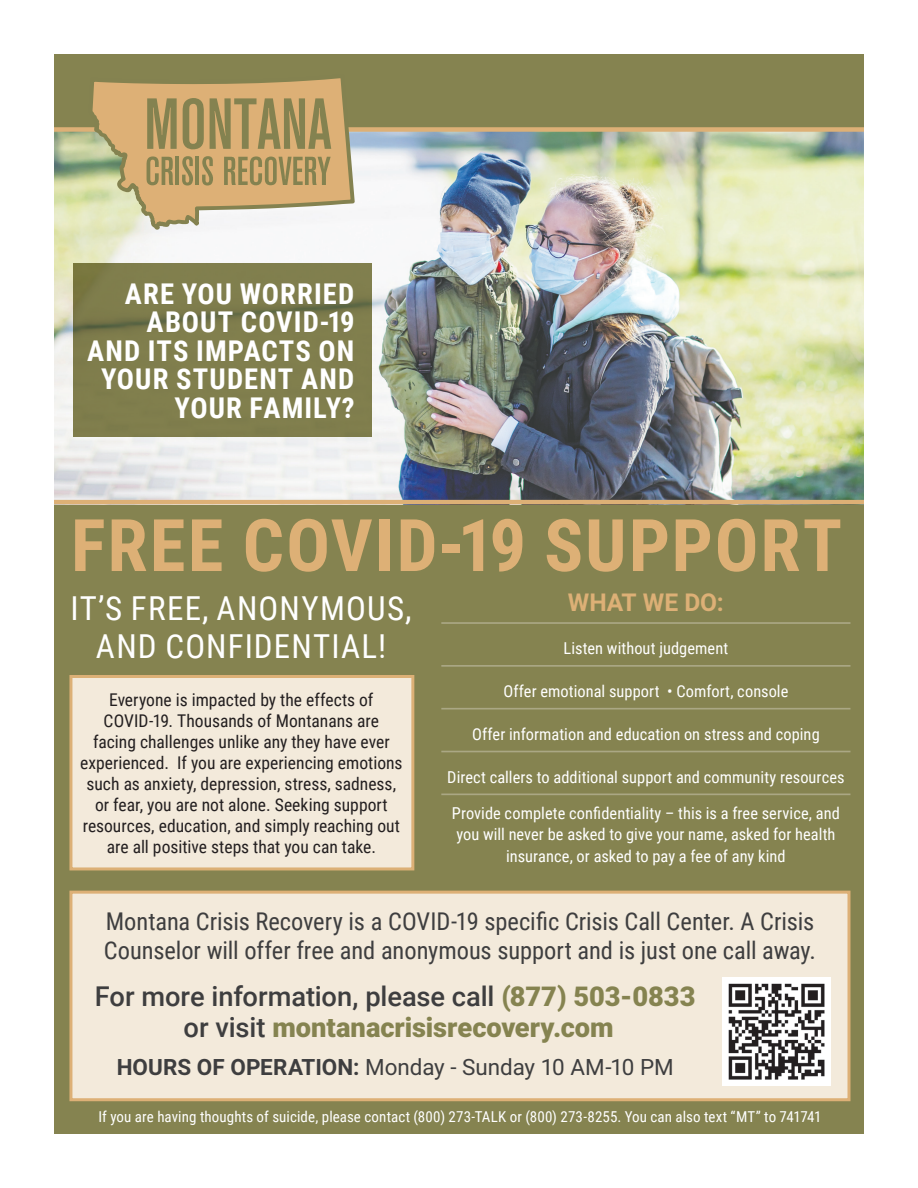
<style>
.page{position:relative;width:918px;height:1188px;background:#fff}
.page>*{position:absolute;margin:0;border:0;box-sizing:border-box;transform-origin:0 0}
.heading{font:700 72.45px "Roboto Condensed";letter-spacing:.025em;color:#ddb076}
.heading-2{font:33px/37.5px "Roboto Condensed";letter-spacing:.04em;color:#fff;text-align:center}
.heading-3{font:700 28.65px/28.7px "Roboto Condensed";letter-spacing:.035em;color:#fff;text-align:right}
.heading-4{font:500 27.3px "Roboto";letter-spacing:-.005em;color:#3e3e3f}
.heading-5{font:900 27.3px "Roboto";color:#858350}
.heading-6{font:700 24.6px "Roboto";color:#ddb076}
.heading-7{font:24.45px/29.4px "Roboto Condensed";letter-spacing:-.005em;color:#3e3e3f}
.heading-8{font:22.5px "Roboto";letter-spacing:-.005em;color:#3e3e3f}
.heading-9{font:17.55px/21px "Roboto Condensed";color:#231f20;text-align:center}
.heading-10{font:16.35px/21.3px "Roboto Condensed";letter-spacing:.005em;color:#fff;text-align:center}
.heading-11{font:15px "Roboto Condensed";letter-spacing:.005em;color:#fff}
.s1{font-weight:900;color:#858350}
.s2{font-weight:500;color:#3e3e3f}
.s3{font-weight:700}
</style>
<div class="page">
<div style="left:54px;top:389px;width:810px;height:745px;background:#858350"></div>
<div style="left:54px;top:54px;width:810px;height:82px;background:#858350"></div>
<img style="left:54px;top:132px;width:810px;height:368px">
<div style="left:73px;top:264px;width:299px;height:173px;background:#858350"></div>
<div style="left:69px;top:675px;width:345px;height:195px;background:#f3eadb;border:3px solid #dcb076"></div>
<hr style="left:441px;top:622px;width:409px;height:2px;background:#aaa784">
<hr style="left:441px;top:665px;width:409px;height:2px;background:#aaa784">
<hr style="left:441px;top:708px;width:409px;height:2px;background:#aaa784">
<hr style="left:441px;top:751px;width:409px;height:1px;background:#aaa784">
<hr style="left:441px;top:794px;width:409px;height:1px;background:#aaa784">
<hr style="left:54px;top:500px;width:810px;height:4px;background:#ddb076">
<div style="left:54px;top:127px;width:810px;height:5px;background:#ddb076"></div>
<svg style="left:88px;top:78px;width:267px;height:152px"></svg>
<div style="left:69px;top:891px;width:781px;height:210px;background:#f3eadb;border:3px solid #ddb076"></div>
<img style="left:722px;top:978px;width:108px;height:108px">
<p class="heading-3" style="left:87px;top:278px;width:269px">ARE YOU WORRIED<br>ABOUT COVID-19<br>AND ITS IMPACTS ON<br>YOUR STUDENT AND<br>YOUR FAMILY?</p>
<p class="heading" style="left:71px;top:495px;width:773px">FREE COVID-19 SUPPORT</p>
<p class="heading-2" style="left:70px;top:589px;width:343px">IT’S FREE, ANONYMOUS,<br>AND CONFIDENTIAL!</p>
<p class="heading-6" style="left:568px;top:585px;width:157px">WHAT WE DO:</p>
<p class="heading-10" style="left:563px;top:637px;width:166px">Listen without judgement</p>
<p class="heading-10" style="left:503px;top:680px;width:287px">Offer emotional support • Comfort, console</p>
<p class="heading-10" style="left:472px;top:723px;width:349px">Offer information and education on stress and coping</p>
<p class="heading-10" style="left:447px;top:766px;width:399px">Direct callers to additional support and community resources</p>
<p class="heading-10" style="left:452px;top:802px;width:390px">Provide complete confidentiality – this is a free service, and you will never be asked to give your name, asked for health insurance, or asked to pay a fee of any kind</p>
<p class="heading-9" style="left:80px;top:688px;width:324px">Everyone is impacted by the effects of COVID-19. Thousands of Montanans are facing challenges unlike any they have ever experienced. If you are experiencing emotions such as anxiety, depression, stress, sadness, or fear, you are not alone. Seeking support resources, education, and simply reaching out are all positive steps that you can take.</p>
<p class="heading-7" style="left:104px;top:905px;width:714px">Montana Crisis Recovery is a COVID-19 specific Crisis Call Center. A Crisis<br>Counselor will offer free and anonymous support and is just one call away.</p>
<p class="heading-4" style="left:95px;top:977px;width:602px">For more information, please call <span class="s1">(877) 503-0833</span></p>
<p class="heading-5" style="left:184px;top:1008px;width:431px"><span class="s2">or visit</span> montanacrisisrecovery.com</p>
<p class="heading-8" style="left:117px;top:1051px;width:559px"><span class="s3">HOURS OF OPERATION:</span> Monday - Sunday 10 AM-10 PM</p>
<p class="heading-11" style="left:98px;top:1106px;width:725px">If you are having thoughts of suicide, please contact (800) 273-TALK or (800) 273-8255. You can also text “MT” to 741741</p>
</div>
